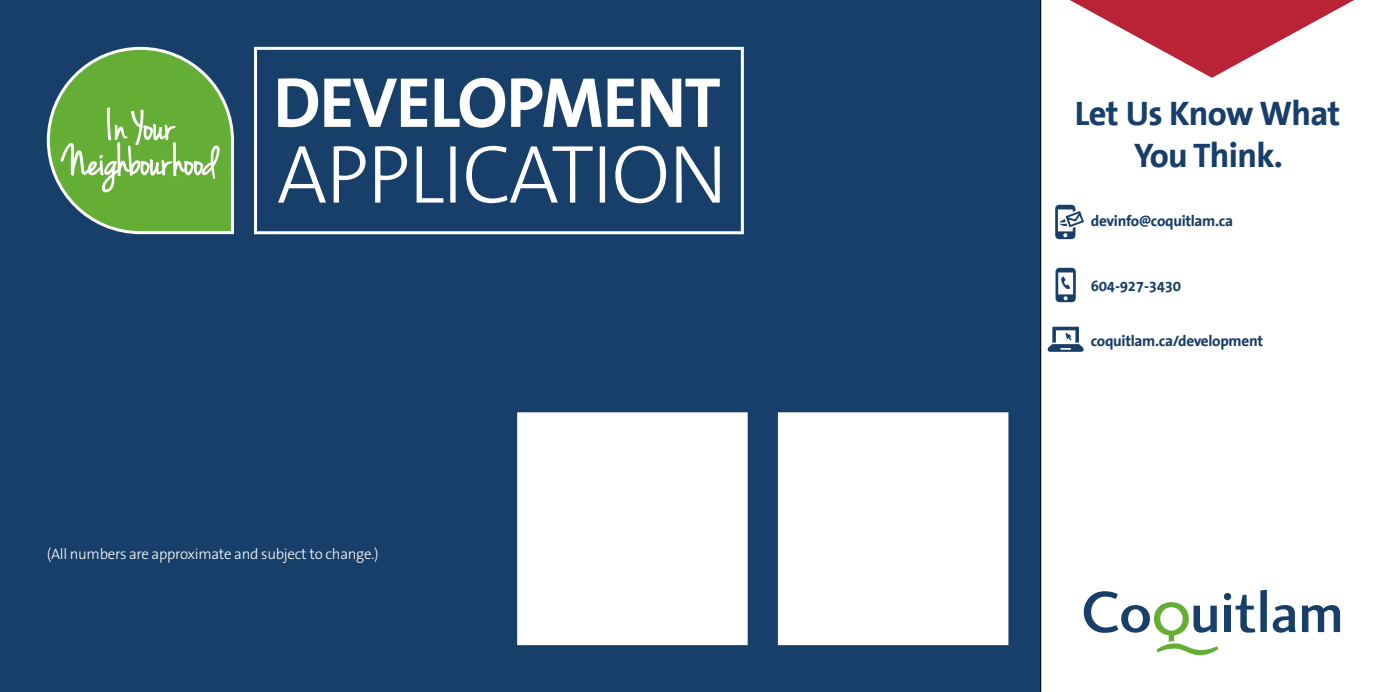
<style>
.page{position:relative;width:1383px;height:692px;background:#fff}
.page>*{position:absolute;margin:0;border:0;box-sizing:border-box;transform-origin:0 0}
.t1{font:700 34.4px/41.2px "The Sans Office";letter-spacing:-.02em;color:#183f69;text-align:center}
.t2{font:700 15.2px "The Sans Office";letter-spacing:-.02em;color:#183f69}
.t3{font:300 15px "The Sans B3";letter-spacing:-.02em;color:#fff}
</style>
<div class="page">
<div style="left:0;top:0;width:1040px;height:691px;background:#183f69"></div>
<div style="left:254px;top:47px;width:490px;height:187px;border:3px solid #fff"></div>
<svg style="left:278px;top:146px;width:441px;height:57px"></svg>
<svg style="left:278px;top:78px;width:441px;height:50px"></svg>
<svg style="left:45px;top:45px;width:190px;height:190px;background:#68a257"></svg>
<svg style="left:1055px;top:205px;width:29px;height:34px"></svg>
<svg style="left:1055px;top:268px;width:20px;height:34px"></svg>
<svg style="left:1047px;top:326px;width:36px;height:25px"></svg>
<svg style="left:1070px;top:0;width:284px;height:78px"></svg>
<div style="left:1224px;top:605px;width:6px;height:26px;background:#183f69"></div>
<svg style="left:1235px;top:589px;width:31px;height:43px"></svg>
<svg style="left:1272px;top:605px;width:23px;height:27px"></svg>
<svg style="left:1302px;top:605px;width:37px;height:26px"></svg>
<svg style="left:1223px;top:592px;width:8px;height:8px"></svg>
<svg style="left:1083px;top:591px;width:135px;height:64px"></svg>
<div style="left:517px;top:412px;width:230px;height:232px;background:#fff;border:3px solid #fff"></div>
<div style="left:778px;top:412px;width:230px;height:232px;background:#fff"></div>
<p class="t3" style="left:47px;top:546px;width:333px">(All numbers are approximate and subject to change.)</p>
<h1 class="t1" style="left:1074px;top:93px;width:267px">Let Us Know What<br>You Think.</h1>
<p class="t2" style="left:1090px;top:212px;width:144px">devinfo@coquitlam.ca</p>
<p class="t2" style="left:1090px;top:277px;width:92px">604-927-3430</p>
<p class="t2" style="left:1090px;top:332px;width:174px">coquitlam.ca/development</p>
</div>
